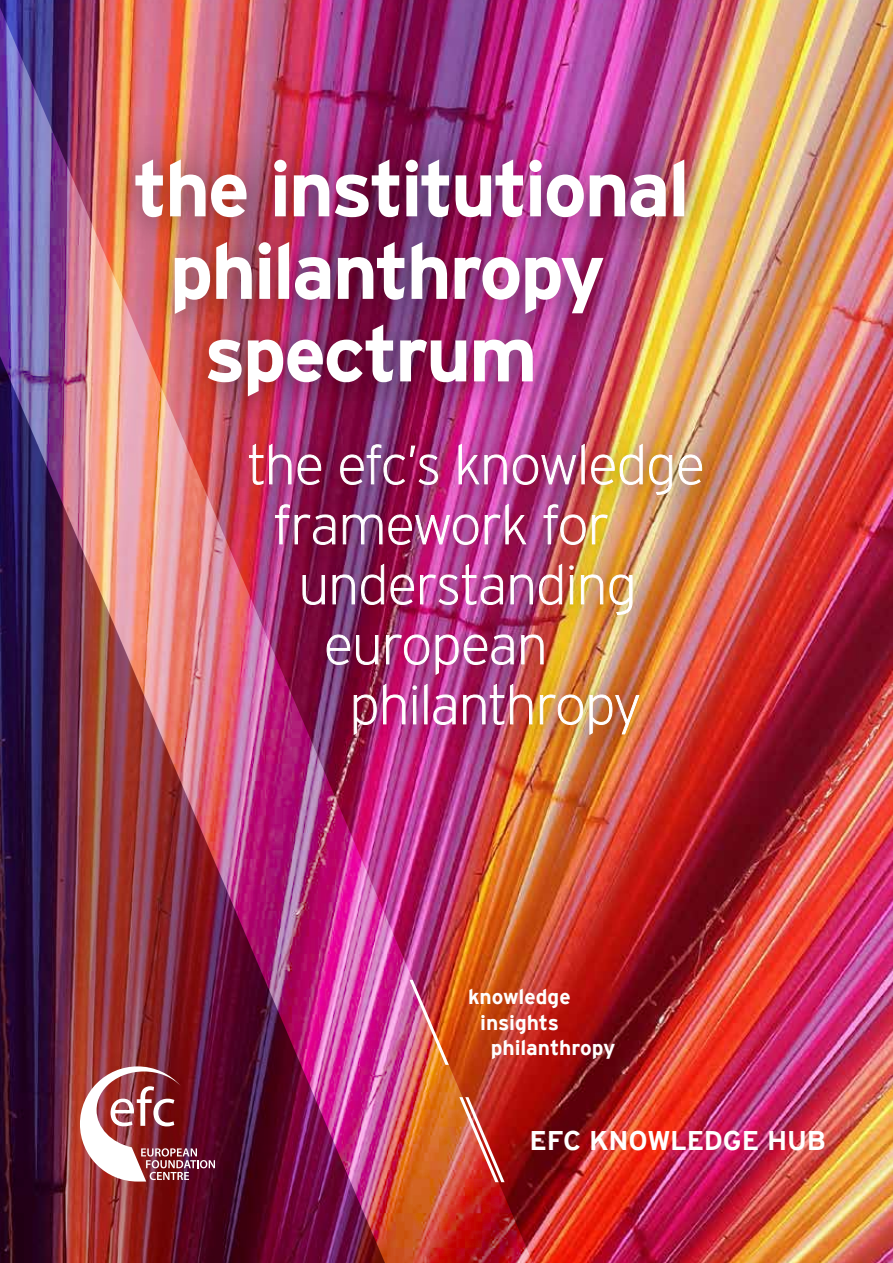
<style>
.page{position:relative;width:893px;height:1263px;background:#fff}
.page>*{position:absolute;margin:0;border:0;box-sizing:border-box;transform-origin:0 0}
.t1{font:700 78px "Interstate";letter-spacing:-.035em;color:#fff}
.t2{font:200 54px "Interstate";letter-spacing:-.015em;color:#fff}
.t3{font:700 27px "Interstate";letter-spacing:-.01em;color:#fff}
.t4{font:700 21px "Interstate";letter-spacing:-.005em;color:#fff}
</style>
<div class="page">
<img style="left:651px;top:0;width:242px;height:1263px">
<img style="left:474px;top:0;width:177px;height:1263px">
<img style="left:0;top:0;width:474px;height:1263px">
<img style="left:409px;top:980px;width:40px;height:85px">
<svg style="left:459px;top:1097px;width:46px;height:85px;background:#ce5045"></svg>
<img style="left:80px;top:1066px;width:135px;height:115px">
<div style="left:81px;top:104px;width:674px;height:681px;background:#000;opacity:.4"></div>
<img style="left:249px;top:443px;width:72px;height:42px">
<img style="left:340px;top:444px;width:98px;height:41px">
<img style="left:458px;top:443px;width:127px;height:42px">
<img style="left:591px;top:443px;width:52px;height:42px">
<svg style="left:649px;top:454px;width:23px;height:41px"></svg>
<svg style="left:678px;top:454px;width:24px;height:31px"></svg>
<svg style="left:275px;top:504px;width:61px;height:41px;background:#993c6d"></svg>
<img style="left:343px;top:503px;width:184px;height:42px">
<svg style="left:543px;top:504px;width:43px;height:41px;background:#bd6073"></svg>
<svg style="left:592px;top:514px;width:16px;height:31px"></svg>
<svg style="left:302px;top:575px;width:23px;height:30px"></svg>
<svg style="left:332px;top:574px;width:23px;height:31px"></svg>
<svg style="left:361px;top:563px;width:23px;height:42px"></svg>
<svg style="left:390px;top:574px;width:24px;height:31px"></svg>
<img style="left:420px;top:563px;width:83px;height:42px">
<svg style="left:510px;top:574px;width:23px;height:31px"></svg>
<svg style="left:539px;top:563px;width:23px;height:42px"></svg>
<svg style="left:569px;top:565px;width:5px;height:40px"></svg>
<img style="left:581px;top:574px;width:52px;height:41px">
<svg style="left:326px;top:634px;width:53px;height:31px;background:#904971"></svg>
<img style="left:386px;top:634px;width:128px;height:41px">
<svg style="left:521px;top:634px;width:23px;height:31px"></svg>
<svg style="left:353px;top:694px;width:24px;height:41px"></svg>
<svg style="left:383px;top:683px;width:23px;height:42px"></svg>
<svg style="left:412px;top:685px;width:5px;height:40px"></svg>
<svg style="left:424px;top:683px;width:32px;height:42px"></svg>
<img style="left:463px;top:683px;width:70px;height:42px">
<svg style="left:539px;top:694px;width:44px;height:31px"></svg>
<img style="left:589px;top:694px;width:51px;height:41px">
<h1 class="t1" style="left:134px;top:145px;width:558px">the institutional</h1>
<h1 class="t1" style="left:170px;top:228px;width:437px">philanthropy</h1>
<h1 class="t1" style="left:204px;top:310px;width:335px">spectrum</h1>
<p class="t2" style="left:248px;top:435px;width:459px">the efc’s knowledge</p>
<p class="t2" style="left:273px;top:495px;width:338px">framework for</p>
<p class="t2" style="left:298px;top:555px;width:340px">understanding</p>
<p class="t2" style="left:324px;top:615px;width:225px">european</p>
<p class="t2" style="left:350px;top:675px;width:293px">philanthropy</p>
<p class="t4" style="left:468px;top:985px;width:104px">knowledge</p>
<p class="t4" style="left:480px;top:1011px;width:80px">insights</p>
<p class="t4" style="left:491px;top:1036px;width:126px">philanthropy</p>
<p class="t3" style="left:529px;top:1125px;width:298px">EFC KNOWLEDGE HUB</p>
</div>
